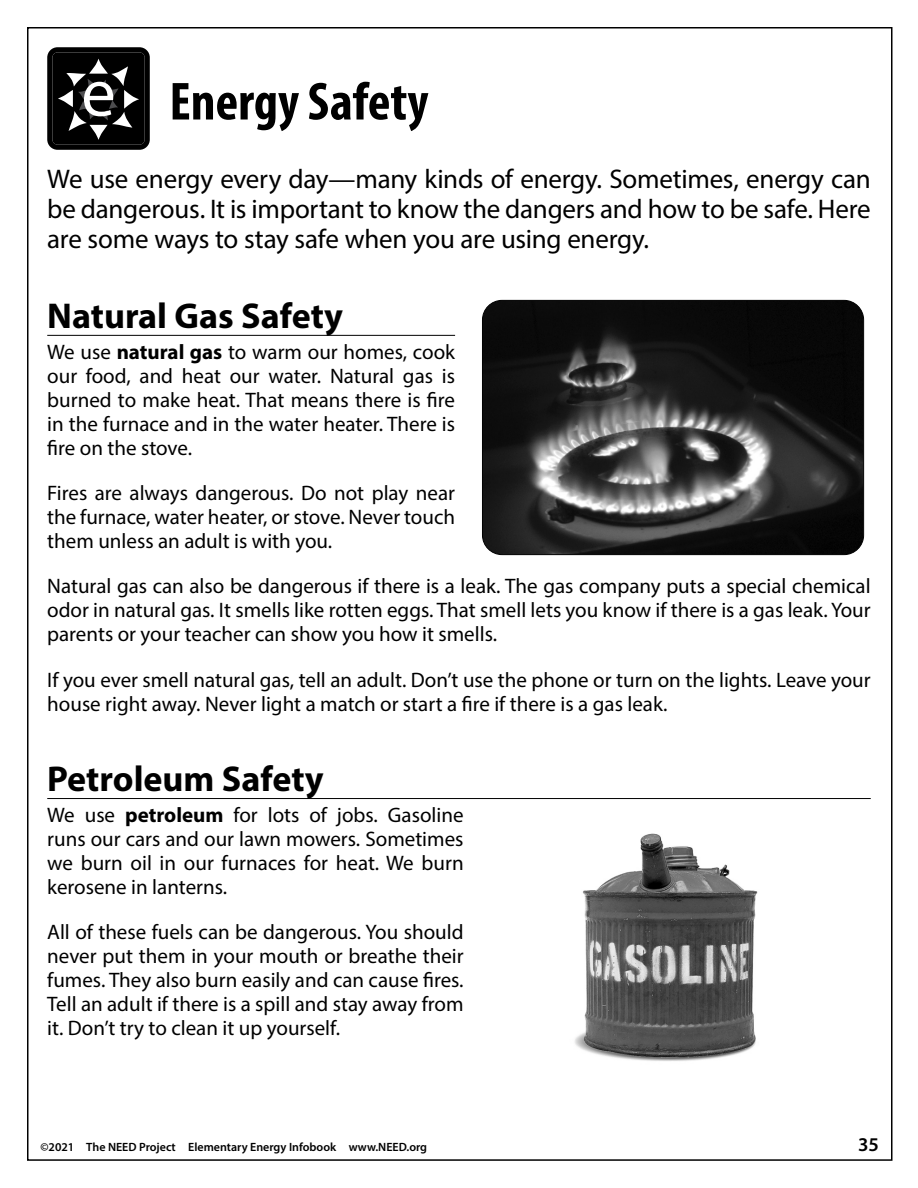
<style>
.page{position:relative;width:918px;height:1188px;background:#fff}
.page>*{position:absolute;margin:0;border:0;box-sizing:border-box;transform-origin:0 0}
.t1{font:68.55px "Myriad Pro";color:#fff}
.Elementary_head{font:700 condensed 54px "Myriad Pro";color:#000}
.Elem_Sub_Head{font:700 36px "Myriad Pro";color:#000}
.Elementary_body_80_b{font:27px/30px "Myriad Pro";letter-spacing:-.01em;color:#000;text-align:justify}
.Elementary_body_80_b-2{font:21px/24px "Myriad Pro";color:#000;text-align:justify}
.t2{font:600 19.5px "Myriad Pro";color:#000}
.t3{font:600 12px "Myriad Pro";color:#000}
.s1{font-weight:700}
</style>
<div class="page">
<hr style="left:47px;top:335px;width:408px;height:1px;background:#000">
<hr style="left:47px;top:798px;width:824px;height:1px;background:#000">
<svg style="left:47px;top:47px;width:103px;height:103px;background:#1f1f1f"></svg>
<img style="left:482px;top:300px;width:381px;height:255px">
<div style="left:482px;top:300px;width:382px;height:255px;border:1px solid #000;border-radius:20px"></div>
<img style="left:574px;top:833px;width:184px;height:228px">
<p class="t1" style="left:81px;top:50px;width:36px">e</p>
<p class="Elementary_head" style="left:170px;top:68px;width:260px">Energy Safety</p>
<p class="Elementary_body_80_b" style="left:47px;top:163px;width:825px">We use energy every day—many kinds of energy. Sometimes, energy can be dangerous. It is important to know the dangers and how to be safe. Here are some ways to stay safe when you are using energy.</p>
<p class="Elem_Sub_Head" style="left:47px;top:293px;width:297px">Natural Gas Safety</p>
<p class="Elementary_body_80_b-2" style="left:47px;top:340px;width:409px">We use <span class="s1">natural gas</span> to warm our homes, cook our food, and heat our water. Natural gas is burned to make heat. That means there is fire in the furnace and in the water heater. There is fire on the stove.</p>
<p class="Elementary_body_80_b-2" style="left:47px;top:481px;width:409px">Fires are always dangerous. Do not play near the furnace, water heater, or stove. Never touch them unless an adult is with you.</p>
<p class="Elementary_body_80_b-2" style="left:47px;top:574px;width:825px">Natural gas can also be dangerous if there is a leak. The gas company puts a special chemical odor in natural gas. It smells like rotten eggs. That smell lets you know if there is a gas leak. Your parents or your teacher can show you how it smells.</p>
<p class="Elementary_body_80_b-2" style="left:47px;top:667px;width:825px">If you ever smell natural gas, tell an adult. Don’t use the phone or turn on the lights. Leave your house right away. Never light a match or start a fire if there is a gas leak.</p>
<p class="Elem_Sub_Head" style="left:47px;top:756px;width:278px">Petroleum Safety</p>
<p class="Elementary_body_80_b-2" style="left:47px;top:803px;width:418px">We use <span class="s1">petroleum</span> for lots of jobs. Gasoline runs our cars and our lawn mowers. Sometimes we burn oil in our furnaces for heat. We burn kerosene in lanterns.</p>
<p class="Elementary_body_80_b-2" style="left:47px;top:920px;width:418px">All of these fuels can be dangerous. You should never put them in your mouth or breathe their fumes. They also burn easily and can cause fires.<br>Tell an adult if there is a spill and stay away from it. Don’t try to clean it up yourself.</p>
<p class="t3" style="left:40px;top:1139px;width:388px">©2021 The NEED Project Elementary Energy Infobook www.NEED.org</p>
<p class="t2" style="left:858px;top:1132px;width:22px">35</p>
</div>
